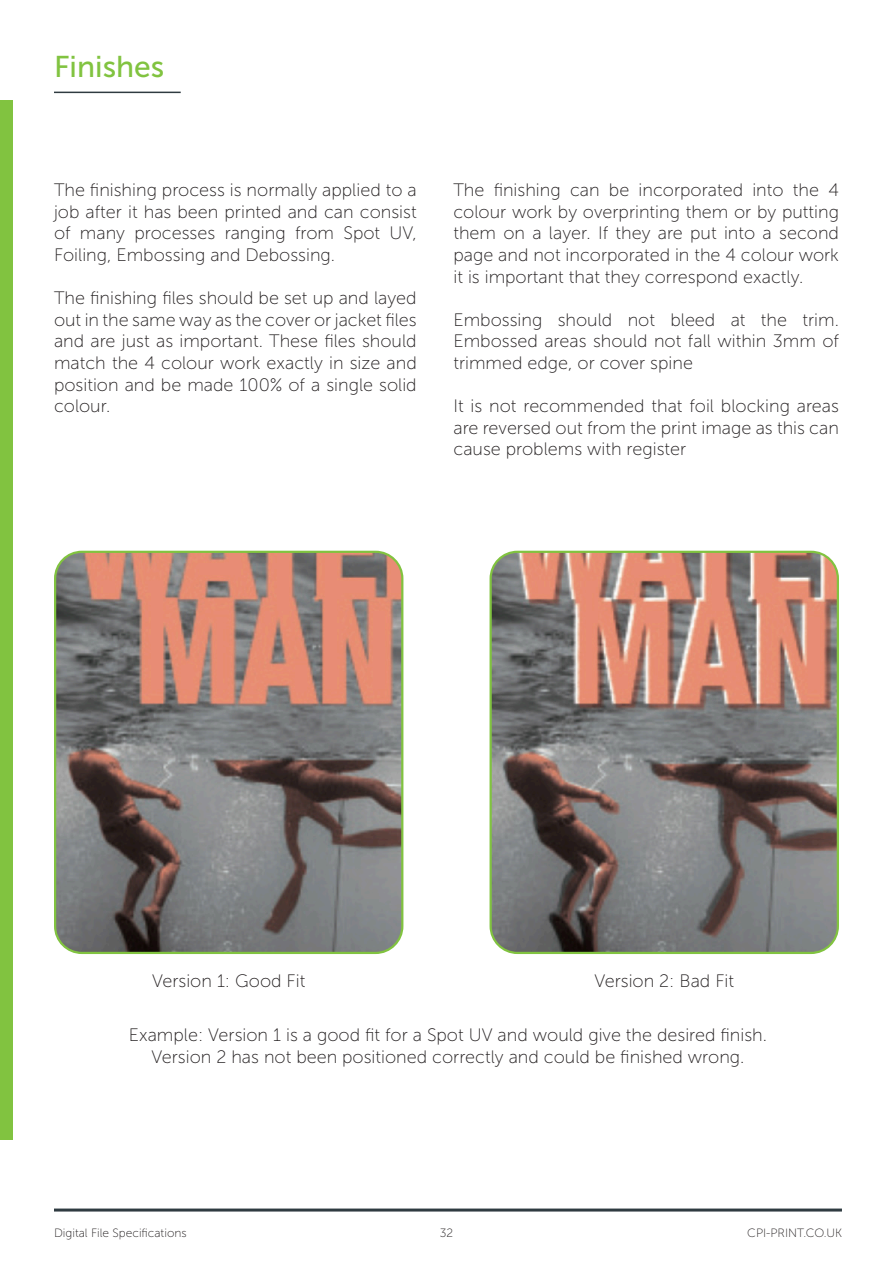
<style>
.page{position:relative;width:893px;height:1263px;background:#fff}
.page>*{position:absolute;margin:0;border:0;box-sizing:border-box;transform-origin:0 0}
.t1{font:30px "Museo Sans 500";color:#81c340}
.t2{font:18px/21.6px "Museo Sans 100";color:#231f20;text-align:justify}
.t3{font:12px "Museo Sans 100";color:#231f20}
</style>
<div class="page">
<hr style="left:54px;top:1208px;width:788px;height:3px;background:#2f3b41">
<div style="left:0;top:100px;width:13px;height:1040px;background:#81c340"></div>
<hr style="left:54px;top:92px;width:127px;height:1px;background:#2f3b41">
<img style="left:55px;top:552px;width:347px;height:401px">
<div style="left:54px;top:551px;width:349px;height:403px;border:2px solid #81c340;border-radius:27px"></div>
<img style="left:492px;top:552px;width:346px;height:399px">
<div style="left:489px;top:551px;width:350px;height:403px;border:2px solid #81c340;border-radius:27px"></div>
<p class="t1" style="left:54px;top:50px;width:112px">Finishes</p>
<p class="t2" style="left:54px;top:179px;width:364px">The finishing process is normally applied to a job after it has been printed and can consist of many processes ranging from Spot UV, Foiling, Embossing and Debossing.</p>
<p class="t2" style="left:54px;top:287px;width:364px">The finishing files should be set up and layed out in the same way as the cover or jacket files and are just as important. These files should match the 4 colour work exactly in size and position and be made 100% of a single solid colour.</p>
<p class="t2" style="left:453px;top:179px;width:387px">The finishing can be incorporated into the 4 colour work by overprinting them or by putting them on a layer. If they are put into a second page and not incorporated in the 4 colour work it is important that they correspond exactly.</p>
<p class="t2" style="left:453px;top:309px;width:387px">Embossing should not bleed at the trim.<br>Embossed areas should not fall within 3mm of trimmed edge, or cover spine</p>
<p class="t2" style="left:453px;top:395px;width:387px">It is not recommended that foil blocking areas are reversed out from the print image as this can cause problems with register</p>
<p class="t2" style="left:152px;top:970px;width:155px">Version 1: Good Fit</p>
<p class="t2" style="left:594px;top:970px;width:141px">Version 2: Bad Fit</p>
<p class="t2" style="left:129px;top:1024px;width:640px">Example: Version 1 is a good fit for a Spot UV and would give the desired finish.</p>
<p class="t2" style="left:151px;top:1046px;width:594px">Version 2 has not been positioned correctly and could be finished wrong.</p>
<p class="t3" style="left:54px;top:1227px;width:134px">Digital File Specifications</p>
<p class="t3" style="left:440px;top:1227px;width:15px">32</p>
<p class="t3" style="left:747px;top:1227px;width:96px">CPI-PRINT.CO.UK</p>
</div>
